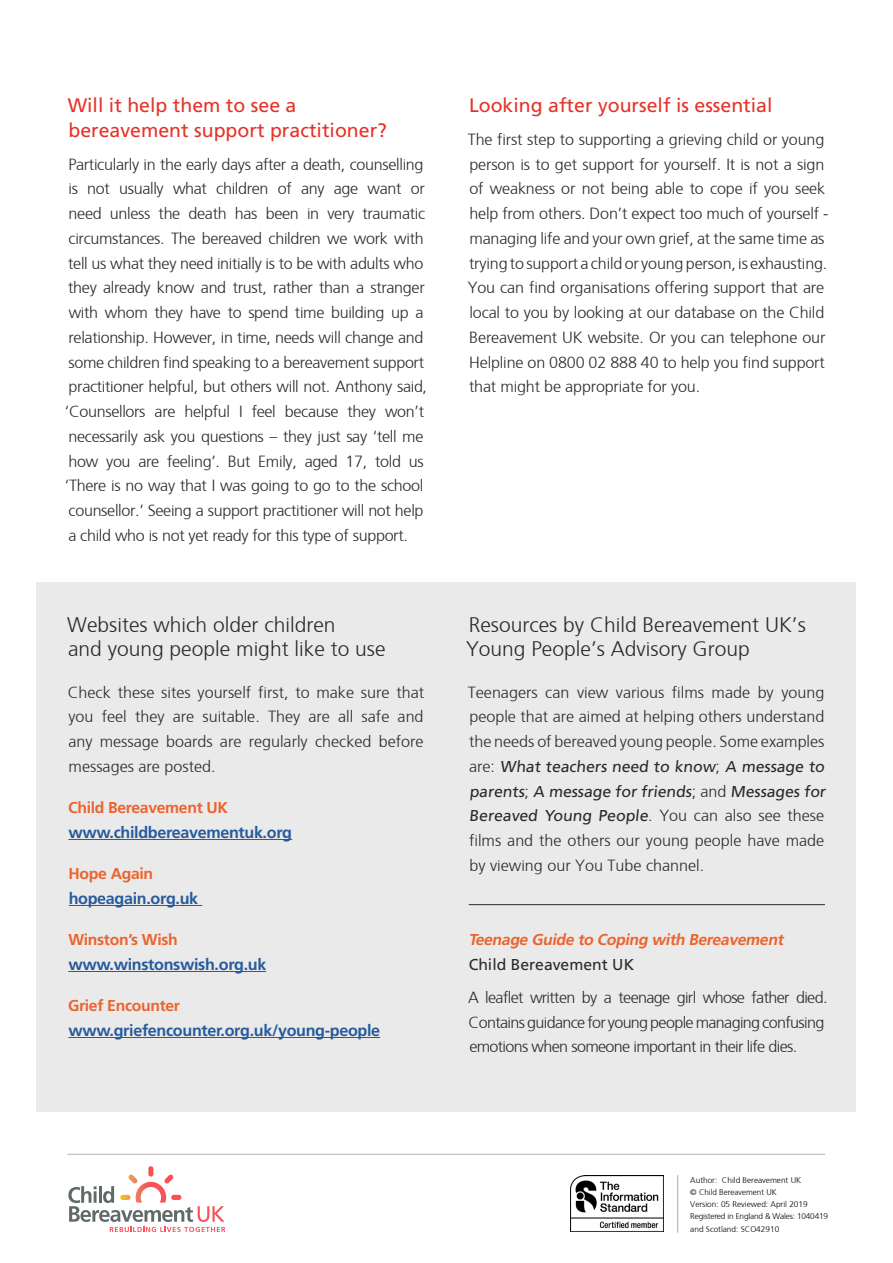
<style>
.page{position:relative;width:893px;height:1263px;background:#fff}
.page>*{position:absolute;margin:0;border:0;box-sizing:border-box;transform-origin:0 0}
.t1{font:300 21px/24.8px "Frutiger";color:#2c2a27}
.t2{font:19.5px/24.8px "Frutiger LT Std";color:#e63329}
.t3{font:300 16.2px/24.8px "Frutiger";letter-spacing:-.02em;color:#2c2a27}
.t4{font:300 16.2px/24.8px "Frutiger";letter-spacing:-.04em;color:#2c2a27}
.t5{font:700 16.2px "Frutiger LT Std";letter-spacing:-.02em;color:#275b9b}
.t6{font:300 16.2px/24.8px "Frutiger";color:#2c2a27}
.t7{font:15.75px/24.8px "Frutiger LT Std";color:#2c2a27;text-align:justify}
.t8{font:700 15.75px "Frutiger LT Std";letter-spacing:-.02em;color:#ec632d}
.t9{font:italic 700 15.75px "Frutiger LT Std";color:#ec632d}
.t10{font:300 8.25px/12.1px "Frutiger";color:#000}
.s1{font-family:"Frutiger";font-weight:300;font-size:16.2px}
</style>
<div class="page">
<svg style="left:68px;top:1166px;width:157px;height:66px"></svg>
<hr style="left:67px;top:1154px;width:758px;height:1px;background:#c8c4c3">
<hr style="left:677px;top:1175px;width:1px;height:57px;background:#ada8a7">
<img style="left:571px;top:1175px;width:92px;height:56px">
<div style="left:37px;top:583px;width:819px;height:529px;background:#eaeaea"></div>
<hr style="left:68px;top:839px;width:224px;height:1px;background:#275b9b">
<hr style="left:69px;top:905px;width:133px;height:1px;background:#275b9b">
<hr style="left:68px;top:971px;width:198px;height:1px;background:#275b9b">
<hr style="left:68px;top:1037px;width:312px;height:1px;background:#275b9b">
<hr style="left:469px;top:904px;width:356px;height:1px;background:#2c2a27">
<p class="t2" style="left:68px;top:93px;width:321px">Will it help them to see a bereavement support practitioner?</p>
<p class="t3" style="left:65px;top:150px;width:364px">Particularly in the early days after a death, counselling is not usually what children of any age want or need unless the death has been in very traumatic circumstances. The bereaved children we work with tell us what they need initially is to be with adults who they already know and trust, rather than a stranger with whom they have to spend time building up a relationship. However, in time, needs will change and some children find speaking to a bereavement support practitioner helpful, but others will not. Anthony said, ‘Counsellors are helpful I feel because they won’t necessarily ask you questions – they just say ‘tell me how you are feeling’. But Emily, aged 17, told us ‘There is no way that I was going to go to the school counsellor.’ Seeing a support practitioner will not help a child who is not yet ready for this type of support.</p>
<p class="t1" style="left:67px;top:610px;width:320px">Websites which older children<br>and young people might like to use</p>
<p class="t3" style="left:68px;top:678px;width:358px;text-align:justify">Check these sites yourself first, to make sure that you feel they are suitable. They are all safe and any message boards are regularly checked before messages are posted.</p>
<p class="t8" style="left:68px;top:798px;width:162px">Child Bereavement UK</p>
<p class="t5" style="left:68px;top:823px;width:225px">www.childbereavementuk.org</p>
<p class="t8" style="left:69px;top:864px;width:86px">Hope Again</p>
<p class="t5" style="left:69px;top:889px;width:131px">hopeagain.org.uk</p>
<p class="t8" style="left:68px;top:930px;width:111px">Winston’s Wish</p>
<p class="t5" style="left:68px;top:955px;width:200px">www.winstonswish.org.uk</p>
<p class="t8" style="left:68px;top:996px;width:113px">Grief Encounter</p>
<p class="t5" style="left:68px;top:1021px;width:313px">www.griefencounter.org.uk/young-people</p>
<p class="t2" style="left:469px;top:93px;width:305px">Looking after yourself is essential</p>
<p class="t3" style="left:468px;top:126px;width:362px">The first step to supporting a grieving child or young person is to get support for yourself. It is not a sign of weakness or not being able to cope if you seek help from others. Don’t expect too much of yourself - managing life and your own grief, at the same time as trying to support a child or young person, is exhausting.<br>You can find organisations offering support that are local to you by looking at our database on the Child Bereavement UK website. Or you can telephone our Helpline on 0800 02 888 40 to help you find support that might be appropriate for you.</p>
<p class="t1" style="left:466px;top:610px;width:341px">Resources by Child Bereavement UK’s<br>Young People’s Advisory Group</p>
<p class="t3" style="left:468px;top:678px;width:358px;text-align:justify">Teenagers can view various films made by young people that are aimed at helping others understand the needs of bereaved young people. Some examples</p>
<p class="t7" style="left:469px;top:754px;width:360px"><span class="s1">are:</span> What teachers need to know<span class="s1">;</span> A message to parents<span class="s1">;</span> A message for friends<span class="s1">; and</span> Messages for Bereaved Young People<span class="s1">. You can also see these</span></p>
<p class="t6" style="left:469px;top:827px;width:357px">films and the others our young people have made by viewing our You Tube channel.</p>
<p class="t9" style="left:468px;top:930px;width:320px">Teenage Guide to Coping with Bereavement</p>
<p class="t7" style="left:469px;top:952px;width:167px">Child Bereavement UK</p>
<p class="t4" style="left:468px;top:984px;width:361px">A leaflet written by a teenage girl whose father died.<br>Contains guidance for young people managing confusing emotions when someone important in their life dies.</p>
<p class="t10" style="left:690px;top:1174px;width:139px">Author: Child Bereavement UK<br>© Child Bereavement UK<br>Version: 05 Reviewed: April 2019<br>Registered in England &amp; Wales: 1040419 and Scotland: SCO42910</p>
</div>
